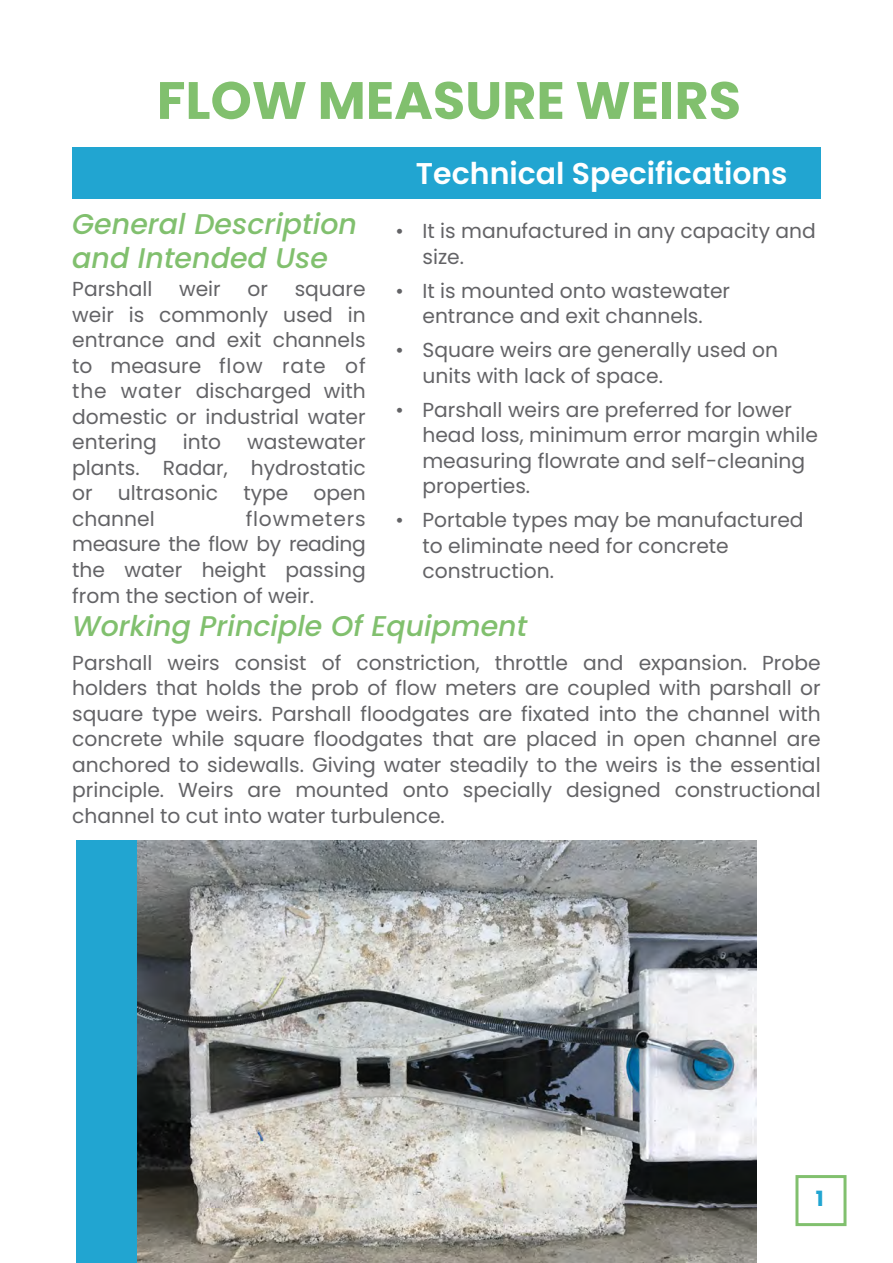
<style>
.page{position:relative;width:893px;height:1263px;background:#fff}
.page>*{position:absolute;margin:0;border:0;box-sizing:border-box;transform-origin:0 0}
.t1{font:700 52.5px "Poppins";color:#81c06e}
.t2{font:600 30px "Poppins";color:#fff}
.t3{font:italic 500 28.5px/34.5px "Poppins";color:#81c06e}
.t4{font:700 21px "Poppins";color:#21a5d1}
.t5{font:20.25px/25.5px "Poppins";color:#636366;text-align:justify}
</style>
<div class="page">
<div style="left:795px;top:1175px;width:51px;height:51px;background:#fff;border:3px solid #81c06e"></div>
<div style="left:72px;top:147px;width:749px;height:51px;background:#21a5d1"></div>
<img style="left:136px;top:841px;width:621px;height:422px">
<div style="left:76px;top:841px;width:60px;height:422px;background:#21a5d1"></div>
<h1 class="t1" style="left:157px;top:70px;width:586px">FLOW MEASURE WEIRS</h1>
<h2 class="t2" style="left:416px;top:156px;width:373px">Technical Specifications</h2>
<p class="t5" style="left:422px;top:218px;width:395px;text-indent:-27px">• It is manufactured in any capacity and size.</p>
<p class="t5" style="left:395px;top:278px;width:336px;text-align:center">• It is mounted onto wastewater entrance and exit channels.</p>
<p class="t5" style="left:422px;top:337px;width:357px;text-indent:-27px">• Square weirs are generally used on units with lack of space.</p>
<p class="t5" style="left:422px;top:397px;width:397px;text-align:left;text-indent:-27px">• Parshall weirs are preferred for lower head loss, minimum error margin while measuring flowrate and self-cleaning properties.</p>
<p class="t5" style="left:422px;top:507px;width:383px;text-align:left;text-indent:-27px">• Portable types may be manufactured to eliminate need for concrete construction.</p>
<h3 class="t3" style="left:72px;top:207px;width:286px">General Description and Intended Use</h3>
<p class="t5" style="left:72px;top:277px;width:82px">Parshall</p>
<p class="t5" style="left:179px;top:277px;width:43px">weir</p>
<p class="t5" style="left:247px;top:277px;width:22px">or</p>
<p class="t5" style="left:72px;top:277px;width:295px;text-indent:222px">square weir is commonly used in entrance and exit channels to measure flow rate of the water discharged with domestic or industrial water entering</p>
<p class="t5" style="left:183px;top:429px;width:40px">into</p>
<p class="t5" style="left:72px;top:429px;width:295px;text-indent:175px">wastewater plants. Radar, hydrostatic or ultrasonic type open channel</p>
<p class="t5" style="left:72px;top:506px;width:295px;text-indent:173px">flowmeters measure the flow by reading the water height passing from the section of weir.</p>
<h3 class="t3" style="left:72px;top:609px;width:457px">Working Principle Of Equipment</h3>
<p class="t5" style="left:72px;top:650px;width:750px">Parshall weirs consist of constriction, throttle and expansion. Probe holders that holds the prob of flow meters are coupled with parshall or square type weirs. Parshall floodgates are fixated into the channel with concrete while square floodgates that are placed in open channel are anchored to sidewalls. Giving water steadily to the weirs is the essential principle. Weirs are mounted onto specially designed constructional channel to cut into water turbulence.</p>
<p class="t4" style="left:816px;top:1186px;width:9px">1</p>
</div>
